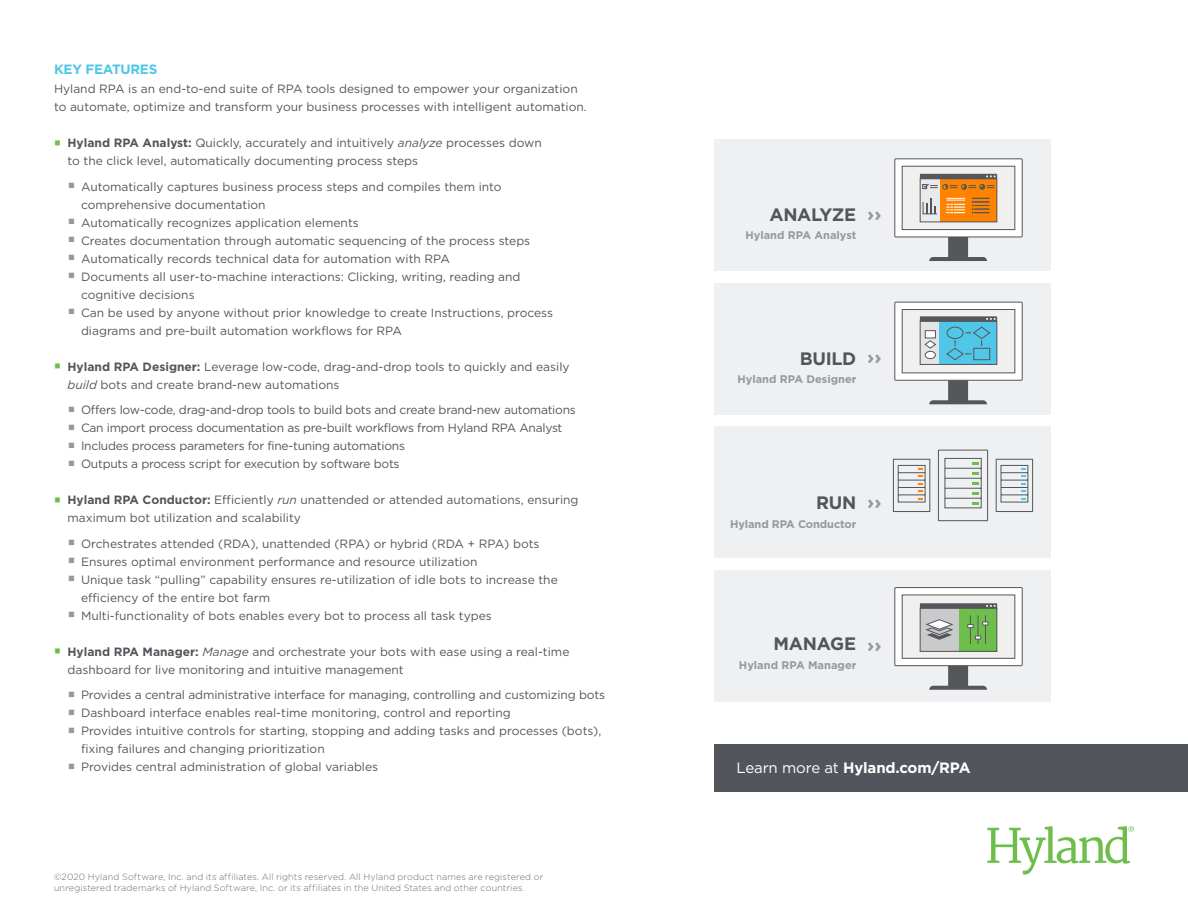
<style>
.page{position:relative;width:1188px;height:918px;background:#fff}
.page>*{position:absolute;margin:0;border:0;box-sizing:border-box;transform-origin:0 0}
.t1{font:700 19.35px "Gotham";color:#96989a}
.t2{font:700 18px "Gotham";letter-spacing:-.02em;color:#52555b}
.t3{font:700 15px "Gotham HTF";letter-spacing:-.01em;color:#fff}
.t4{font:700 13.5px "Gotham HTF";letter-spacing:-.02em;color:#50c7e8}
.t5{font:12px/18px "Gotham HTF";color:#52555b}
.t6{font:12px/18px "Gotham HTF";letter-spacing:-.02em;color:#52555b}
.t7{font:700 11.1px "Gotham";color:#96989a}
.t8{font:300 9px/10.8px "Gotham HTF";letter-spacing:.015em;color:#686b6f}
.s1{font-family:"Gotham";font-weight:700}
.s2{font-style:italic}
.s3{font-weight:400}
</style>
<div class="page">
<svg style="left:987px;top:826px;width:147px;height:48px"></svg>
<div style="left:715px;top:744px;width:473px;height:48px;background:#52555b"></div>
<div style="left:715px;top:570px;width:336px;height:131px;background:#eef0f1"></div>
<div style="left:715px;top:427px;width:336px;height:131px;background:#eef0f1"></div>
<div style="left:715px;top:283px;width:336px;height:131px;background:#eef0f1"></div>
<div style="left:715px;top:140px;width:336px;height:131px;background:#eef0f1"></div>
<div style="left:895px;top:588px;width:127px;height:78px;background:#fff"></div>
<div style="left:894px;top:587px;width:129px;height:79px;border:1px solid #55565a"></div>
<div style="left:902px;top:594px;width:113px;height:65px;background:#f0f0ef;border:1px solid #55565a"></div>
<div style="left:959px;top:608px;width:38px;height:44px;background:#6dbe4b"></div>
<div style="left:920px;top:608px;width:39px;height:44px;background:#c8cacc"></div>
<svg style="left:920px;top:603px;width:77px;height:5px"></svg>
<div style="left:920px;top:608px;width:77px;height:44px;border:1px solid #54565b"></div>
<svg style="left:926px;top:615px;width:62px;height:75px"></svg>
<div style="left:895px;top:302px;width:127px;height:78px;background:#fff"></div>
<div style="left:894px;top:302px;width:129px;height:79px;border:1px solid #55565a"></div>
<div style="left:902px;top:309px;width:113px;height:64px;background:#f0f0ef;border:1px solid #55565a"></div>
<svg style="left:920px;top:316px;width:77px;height:88px"></svg>
<div style="left:925px;top:351px;width:10px;height:8px;background:#fff;border-radius:50%"></div>
<div style="left:925px;top:351px;width:11px;height:8px;border:1px solid #55565a;border-radius:50%"></div>
<svg style="left:895px;top:159px;width:127px;height:78px;fill:#fff"></svg>
<div style="left:894px;top:158px;width:129px;height:79px;border:1px solid #55565a"></div>
<div style="left:902px;top:166px;width:113px;height:64px;background:#f0f0ef;border:1px solid #55565a"></div>
<div style="left:939px;top:178px;width:58px;height:44px;background:#ff8300"></div>
<div style="left:920px;top:178px;width:20px;height:44px;background:#e9eaeb"></div>
<div style="left:920px;top:178px;width:77px;height:44px;border:1px solid #54565b"></div>
<svg style="left:923px;top:198px;width:66px;height:63px"></svg>
<svg style="left:920px;top:174px;width:77px;height:15px"></svg>
<svg style="left:893px;top:459px;width:37px;height:53px"></svg>
<svg style="left:938px;top:450px;width:50px;height:71px"></svg>
<svg style="left:996px;top:459px;width:37px;height:53px"></svg>
<p class="t4" style="left:54px;top:62px;width:105px">KEY FEATURES</p>
<p class="t5" style="left:54px;top:80px;width:534px">Hyland RPA is an end-to-end suite of RPA tools designed to empower your organization to automate, optimize and transform your business processes with intelligent automation.</p>
<p class="t5" style="left:68px;top:134px;width:476px"><span class="s1">Hyland RPA Analyst:</span> Quickly, accurately and intuitively <span class="s2">analyze</span> processes down to the click level, automatically documenting process steps</p>
<p class="t5" style="left:81px;top:178px;width:474px">Automatically captures business process steps and compiles them into comprehensive documentation<br>Automatically recognizes application elements<br>Creates documentation through automatic sequencing of the process steps Automatically records technical data for automation with RPA<br>Documents all user-to-machine interactions: Clicking, writing, reading and cognitive decisions<br>Can be used by anyone without prior knowledge to create Instructions, process diagrams and pre-built automation workflows for RPA</p>
<p class="t5" style="left:68px;top:358px;width:504px"><span class="s1">Hyland RPA Designer:</span> Leverage low-code, drag-and-drop tools to quickly and easily <span class="s2">build</span> bots and create brand-new automations</p>
<p class="t6" style="left:81px;top:401px;width:496px">Offers low-code, drag-and-drop tools to build bots and create brand-new automations Can import process documentation as pre-built workflows from Hyland RPA Analyst Includes process parameters for fine-tuning automations<br>Outputs a process script for execution by software bots</p>
<p class="t5" style="left:68px;top:491px;width:513px"><span class="s1">Hyland RPA Conductor:</span> Efficiently <span class="s2">run</span> unattended or attended automations, ensuring maximum bot utilization and scalability</p>
<p class="t5" style="left:81px;top:535px;width:478px">Orchestrates attended (RDA), unattended (RPA) or hybrid (RDA + RPA) bots Ensures optimal environment performance and resource utilization<br>Unique task “pulling” capability ensures re-utilization of idle bots to increase the efficiency of the entire bot farm<br>Multi-functionality of bots enables every bot to process all task types</p>
<p class="t5" style="left:68px;top:643px;width:503px"><span class="s1">Hyland RPA Manager:</span> <span class="s2">Manage</span> and orchestrate your bots with ease using a real-time dashboard for live monitoring and intuitive management</p>
<p class="t5" style="left:81px;top:686px;width:526px">Provides a central administrative interface for managing, controlling and customizing bots Dashboard interface enables real-time monitoring, control and reporting<br>Provides intuitive controls for starting, stopping and adding tasks and processes (bots), fixing failures and changing prioritization<br>Provides central administration of global variables</p>
<p class="t8" style="left:54px;top:872px;width:491px">©2020 Hyland Software, Inc. and its affiliates. All rights reserved. All Hyland product names are registered or unregistered trademarks of Hyland Software, Inc. or its affiliates in the United States and other countries.</p>
<h2 class="t2" style="left:770px;top:202px;width:88px">ANALYZE</h2>
<p class="t7" style="left:745px;top:228px;width:112px">Hyland RPA Analyst</p>
<h1 class="t1" style="left:867px;top:202px;width:16px">››</h1>
<h2 class="t2" style="left:800px;top:346px;width:58px">BUILD</h2>
<p class="t7" style="left:737px;top:372px;width:121px">Hyland RPA Designer</p>
<h1 class="t1" style="left:867px;top:344px;width:16px">››</h1>
<h2 class="t2" style="left:816px;top:491px;width:42px">RUN</h2>
<p class="t7" style="left:730px;top:517px;width:128px">Hyland RPA Conductor</p>
<h1 class="t1" style="left:867px;top:489px;width:16px">››</h1>
<h2 class="t2" style="left:773px;top:632px;width:84px">MANAGE</h2>
<p class="t7" style="left:739px;top:658px;width:119px">Hyland RPA Manager</p>
<h1 class="t1" style="left:867px;top:633px;width:16px">››</h1>
<p class="t3" style="left:736px;top:759px;width:236px"><span class="s3">Learn more at</span> Hyland.com/RPA</p>
</div>
